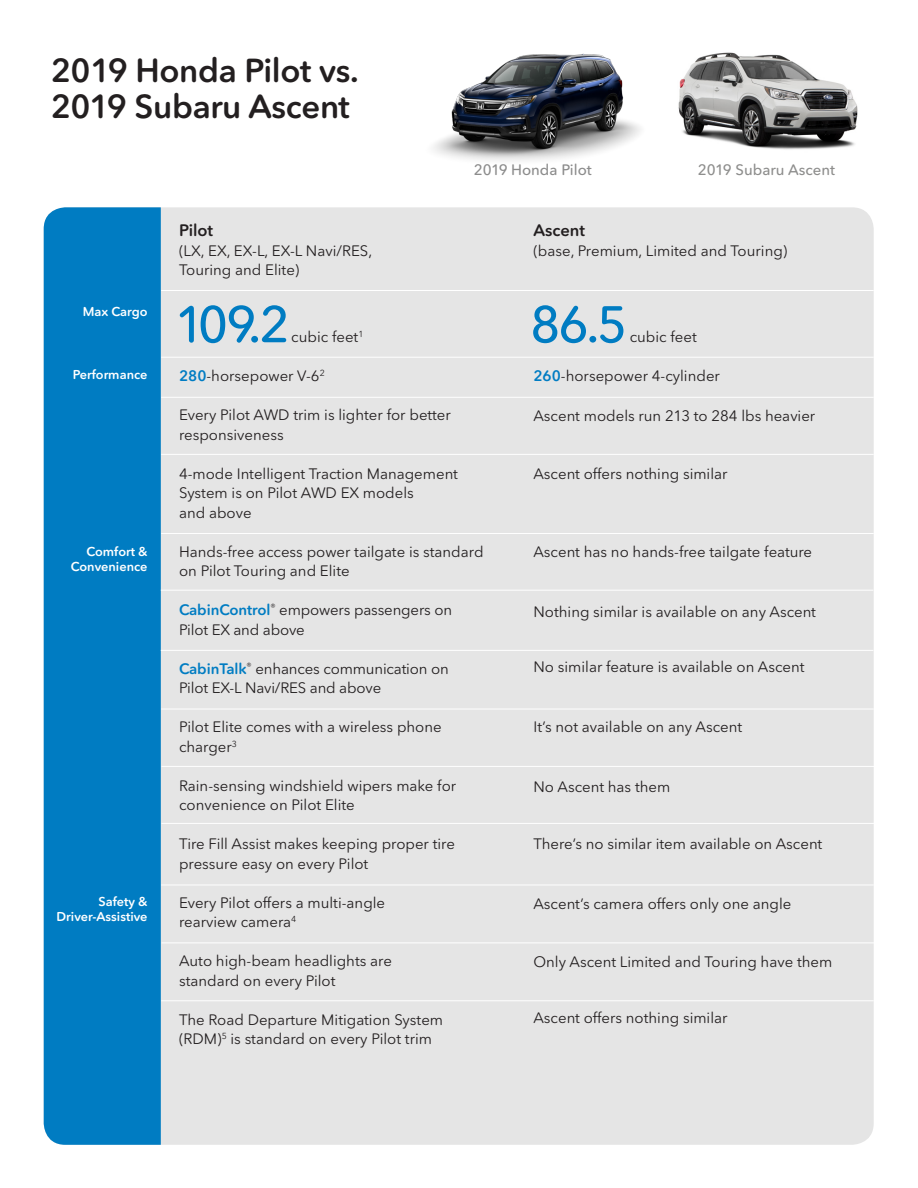
<style>
.page{position:relative;width:918px;height:1188px;background:#fff}
.page>*{position:absolute;margin:0;border:0;box-sizing:border-box;transform-origin:0 0}
.t1{font:500 51px "Avenir Next Rounded Std";color:#007cc2}
.t2{font:600 33px "Avenir Next Rounded Std";letter-spacing:-.01em;color:#231f20}
.t3{font:600 16.5px "Avenir Next Rounded Std";color:#231f20}
.t4{font:15px/19.5px "Avenir Next Rounded Std";color:#231f20}
.t5{font:500 15px "Avenir Next Rounded Std";color:#8e8e8d}
.t6{font:500 15px "Avenir Next Rounded Std";color:#8c8c8c}
.t7{font:600 12.75px/15px "Avenir Next Rounded Std";color:#fff;text-align:right}
.s1{font-weight:600;color:#007cc3}
.s2{font-weight:600;color:#007cc2}
</style>
<div class="page">
<div style="left:44px;top:207px;width:830px;height:938px;background:#e5e5e5;border-radius:22px"></div>
<div style="left:44px;top:207px;width:117px;height:938px;background:#007cc2"></div>
<img style="left:678px;top:52px;width:180px;height:98px">
<img style="left:433px;top:53px;width:208px;height:108px">
<hr style="left:161px;top:290px;width:713px;height:1px;background:#fff">
<hr style="left:161px;top:357px;width:713px;height:1px;background:#fff">
<hr style="left:161px;top:397px;width:713px;height:1px;background:#fff">
<hr style="left:161px;top:454px;width:713px;height:1px;background:#fff">
<hr style="left:161px;top:533px;width:713px;height:1px;background:#fff">
<hr style="left:161px;top:590px;width:712px;height:1px;background:#fff">
<hr style="left:161px;top:650px;width:712px;height:1px;background:#fff">
<hr style="left:161px;top:885px;width:713px;height:1px;background:#fff">
<hr style="left:162px;top:943px;width:712px;height:1px;background:#fff">
<hr style="left:161px;top:823px;width:713px;height:1px;background:#fff">
<hr style="left:161px;top:766px;width:713px;height:1px;background:#fff">
<hr style="left:161px;top:1000px;width:713px;height:1px;background:#fff">
<hr style="left:161px;top:709px;width:713px;height:1px;background:#fff">
<p class="t2" style="left:51px;top:50px;width:309px">2019 Honda Pilot vs.</p>
<p class="t2" style="left:51px;top:86px;width:301px">2019 Subaru Ascent</p>
<p class="t6" style="left:474px;top:160px;width:119px">2019 Honda Pilot</p>
<p class="t5" style="left:698px;top:160px;width:138px">2019 Subaru Ascent</p>
<p class="t3" style="left:179px;top:221px;width:36px">Pilot</p>
<p class="t4" style="left:179px;top:241px;width:195px">(LX, EX, EX-L, EX-L Navi/RES,<br>Touring and Elite)</p>
<p class="t3" style="left:533px;top:221px;width:53px">Ascent</p>
<p class="t4" style="left:533px;top:241px;width:255px">(base, Premium, Limited and Touring)</p>
<p class="t7" style="left:83px;top:304px;width:66px">Max Cargo</p>
<p class="t1" style="left:175px;top:294px;width:116px">109.2</p>
<p class="t4" style="left:291px;top:327px;width:74px">cubic feet<sup>1</sup></p>
<p class="t1" style="left:530px;top:294px;width:99px">86.5</p>
<p class="t4" style="left:630px;top:327px;width:69px">cubic feet</p>
<p class="t7" style="left:73px;top:367px;width:76px">Performance</p>
<p class="t7" style="left:71px;top:544px;width:78px">Comfort &amp;<br>Convenience</p>
<p class="t7" style="left:57px;top:894px;width:93px">Safety &amp;<br>Driver-Assistive</p>
<p class="t4" style="left:179px;top:366px;width:147px"><span class="s1">280</span>-horsepower V-6<sup>2</sup></p>
<p class="t4" style="left:179px;top:405px;width:273px">Every Pilot AWD trim is lighter for better responsiveness</p>
<p class="t4" style="left:179px;top:464px;width:280px">4-mode Intelligent Traction Management<br>System is on Pilot AWD EX models<br>and above</p>
<p class="t4" style="left:179px;top:542px;width:306px">Hands-free access power tailgate is standard on Pilot Touring and Elite</p>
<p class="t4" style="left:179px;top:600px;width:275px"><span class="s2">CabinControl</span><sup>®</sup> empowers passengers on<br>Pilot EX and above</p>
<p class="t4" style="left:179px;top:659px;width:271px"><span class="s2">CabinTalk</span><sup>®</sup> enhances communication on<br>Pilot EX-L Navi/RES and above</p>
<p class="t4" style="left:179px;top:717px;width:264px">Pilot Elite comes with a wireless phone charger<sup>3</sup></p>
<p class="t4" style="left:179px;top:776px;width:279px">Rain-sensing windshield wipers make for convenience on Pilot Elite</p>
<p class="t4" style="left:179px;top:834px;width:277px">Tire Fill Assist makes keeping proper tire pressure easy on every Pilot</p>
<p class="t4" style="left:179px;top:893px;width:208px">Every Pilot offers a multi-angle rearview camera<sup>4</sup></p>
<p class="t4" style="left:179px;top:951px;width:214px">Auto high-beam headlights are standard on every Pilot</p>
<p class="t4" style="left:179px;top:1010px;width:266px">The Road Departure Mitigation System (RDM)<sup>5</sup> is standard on every Pilot trim</p>
<p class="t4" style="left:533px;top:366px;width:188px"><span class="s1">260</span>-horsepower 4-cylinder</p>
<p class="t4" style="left:533px;top:406px;width:283px">Ascent models run 213 to 284 lbs heavier</p>
<p class="t4" style="left:533px;top:465px;width:196px">Ascent offers nothing similar</p>
<p class="t4" style="left:533px;top:542px;width:280px">Ascent has no hands-free tailgate feature</p>
<p class="t4" style="left:533px;top:602px;width:284px">Nothing similar is available on any Ascent</p>
<p class="t4" style="left:533px;top:657px;width:273px">No similar feature is available on Ascent</p>
<p class="t4" style="left:533px;top:718px;width:210px">It’s not available on any Ascent</p>
<p class="t4" style="left:533px;top:777px;width:138px">No Ascent has them</p>
<p class="t4" style="left:533px;top:834px;width:290px">There’s no similar item available on Ascent</p>
<p class="t4" style="left:533px;top:894px;width:259px">Ascent’s camera offers only one angle</p>
<p class="t4" style="left:533px;top:952px;width:300px">Only Ascent Limited and Touring have them</p>
<p class="t4" style="left:533px;top:1008px;width:196px">Ascent offers nothing similar</p>
</div>
